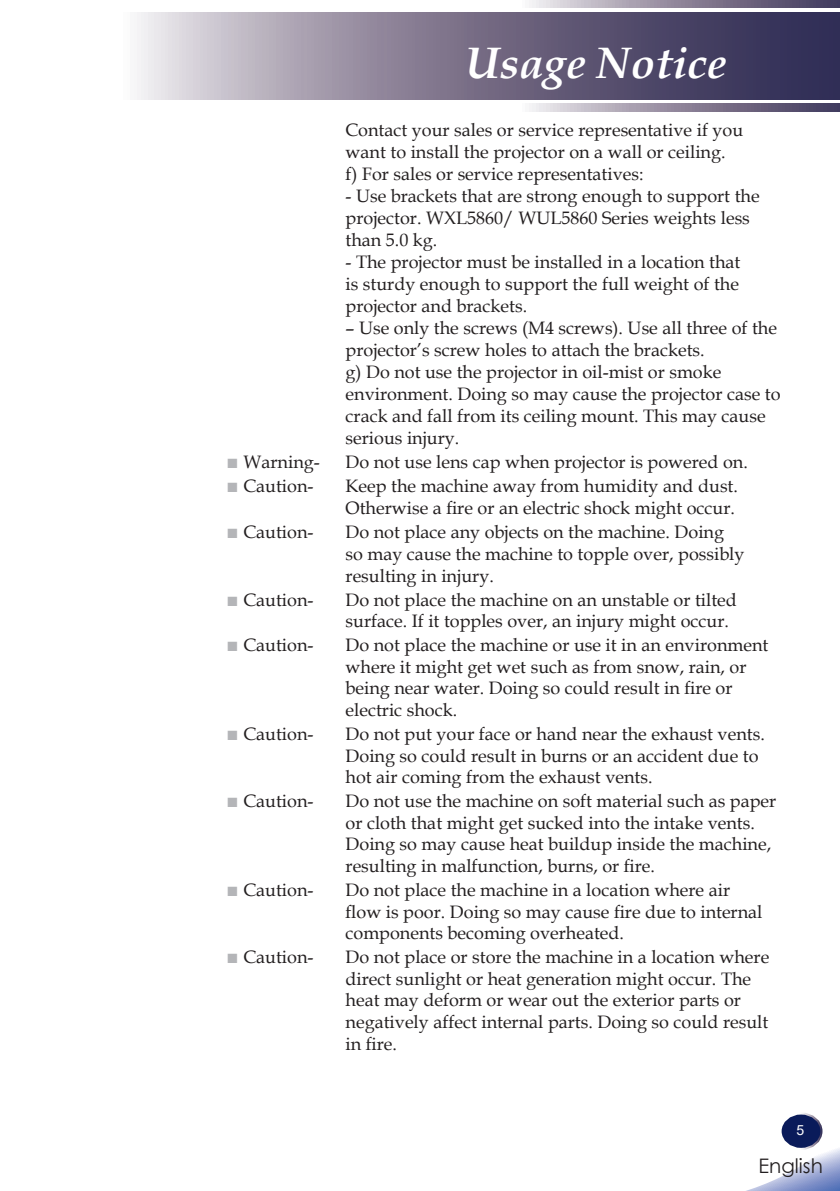
<style>
.page{position:relative;width:840px;height:1191px;background:#fff}
.page>*{position:absolute;margin:0;border:0;box-sizing:border-box;transform-origin:0 0}
.t1{font:italic 700 44px "Book Antiqua";color:#fff}
.t2{font:20px "Century Gothic";color:#231f20}
.t3{font:18px/21.6px "Book Antiqua";color:#231f20}
.t4{font:14px "Arial";color:#fff}
.s1{font-size:20px;color:#b4b5b8}
</style>
<div class="page">
<svg style="left:746px;top:1115px;width:93px;height:76px"></svg>
<div style="left:780px;top:1113px;width:41px;height:35px;background:#0a1b5a;border-radius:50%"></div>
<div style="left:779px;top:1112px;width:43px;height:37px;border:2px solid #fff;border-radius:50%"></div>
<svg style="left:529px;top:104px;width:310px;height:7px;background:#91899d"></svg>
<svg style="left:137px;top:13px;width:702px;height:86px;background:#7c758d"></svg>
<svg style="left:529px;top:0;width:310px;height:7px;background:#91899d"></svg>
<h1 class="t1" style="left:465px;top:32px;width:262px">Usage Notice</h1>
<p class="t3" style="left:345px;top:119px;width:399px">Contact your sales or service representative if you want to install the projector on a wall or ceiling.<br>f) For sales or service representatives:</p>
<p class="t3" style="left:345px;top:185px;width:415px">- Use brackets that are strong enough to support the projector. WXL5860/ WUL5860 Series weights less than 5.0 kg.</p>
<p class="t3" style="left:345px;top:251px;width:396px;text-align:justify">- The projector must be installed in a location that is sturdy enough to support the full weight of the projector and brackets.</p>
<p class="t3" style="left:345px;top:317px;width:433px">– Use only the screws (M4 screws). Use all three of the projector’s screw holes to attach the brackets.</p>
<p class="t3" style="left:345px;top:361px;width:436px">g) Do not use the projector in oil-mist or smoke environment. Doing so may cause the projector case to crack and fall from its ceiling mount. This may cause serious injury.</p>
<p class="t3" style="left:226px;top:451px;width:95px"><span class="s1">■</span> Warning-</p>
<p class="t3" style="left:345px;top:451px;width:403px">Do not use lens cap when projector is powered on.</p>
<p class="t3" style="left:226px;top:475px;width:89px"><span class="s1">■</span> Caution-</p>
<p class="t3" style="left:345px;top:475px;width:394px">Keep the machine away from humidity and dust.<br>Otherwise a fire or an electric shock might occur.</p>
<p class="t3" style="left:226px;top:521px;width:89px"><span class="s1">■</span> Caution-</p>
<p class="t3" style="left:345px;top:521px;width:400px">Do not place any objects on the machine. Doing so may cause the machine to topple over, possibly resulting in injury.</p>
<p class="t3" style="left:226px;top:588px;width:89px"><span class="s1">■</span> Caution-</p>
<p class="t3" style="left:345px;top:588px;width:392px">Do not place the machine on an unstable or tilted surface. If it topples over, an injury might occur.</p>
<p class="t3" style="left:226px;top:634px;width:89px"><span class="s1">■</span> Caution-</p>
<p class="t3" style="left:345px;top:634px;width:424px">Do not place the machine or use it in an environment where it might get wet such as from snow, rain, or being near water. Doing so could result in fire or electric shock.</p>
<p class="t3" style="left:226px;top:722px;width:89px"><span class="s1">■</span> Caution-</p>
<p class="t3" style="left:345px;top:722px;width:420px">Do not put your face or hand near the exhaust vents.<br>Doing so could result in burns or an accident due to hot air coming from the exhaust vents.</p>
<p class="t3" style="left:226px;top:790px;width:89px"><span class="s1">■</span> Caution-</p>
<p class="t3" style="left:345px;top:790px;width:432px">Do not use the machine on soft material such as paper or cloth that might get sucked into the intake vents.<br>Doing so may cause heat buildup inside the machine, resulting in malfunction, burns, or fire.</p>
<p class="t3" style="left:226px;top:878px;width:89px"><span class="s1">■</span> Caution-</p>
<p class="t3" style="left:345px;top:878px;width:418px">Do not place the machine in a location where air flow is poor. Doing so may cause fire due to internal components becoming overheated.</p>
<p class="t3" style="left:226px;top:946px;width:89px"><span class="s1">■</span> Caution-</p>
<p class="t3" style="left:345px;top:946px;width:425px">Do not place or store the machine in a location where direct sunlight or heat generation might occur. The heat may deform or wear out the exterior parts or negatively affect internal parts. Doing so could result in fire.</p>
<p class="t4" style="left:795px;top:1120px;width:9px">5</p>
<p class="t2" style="left:758px;top:1151px;width:66px">English</p>
</div>
